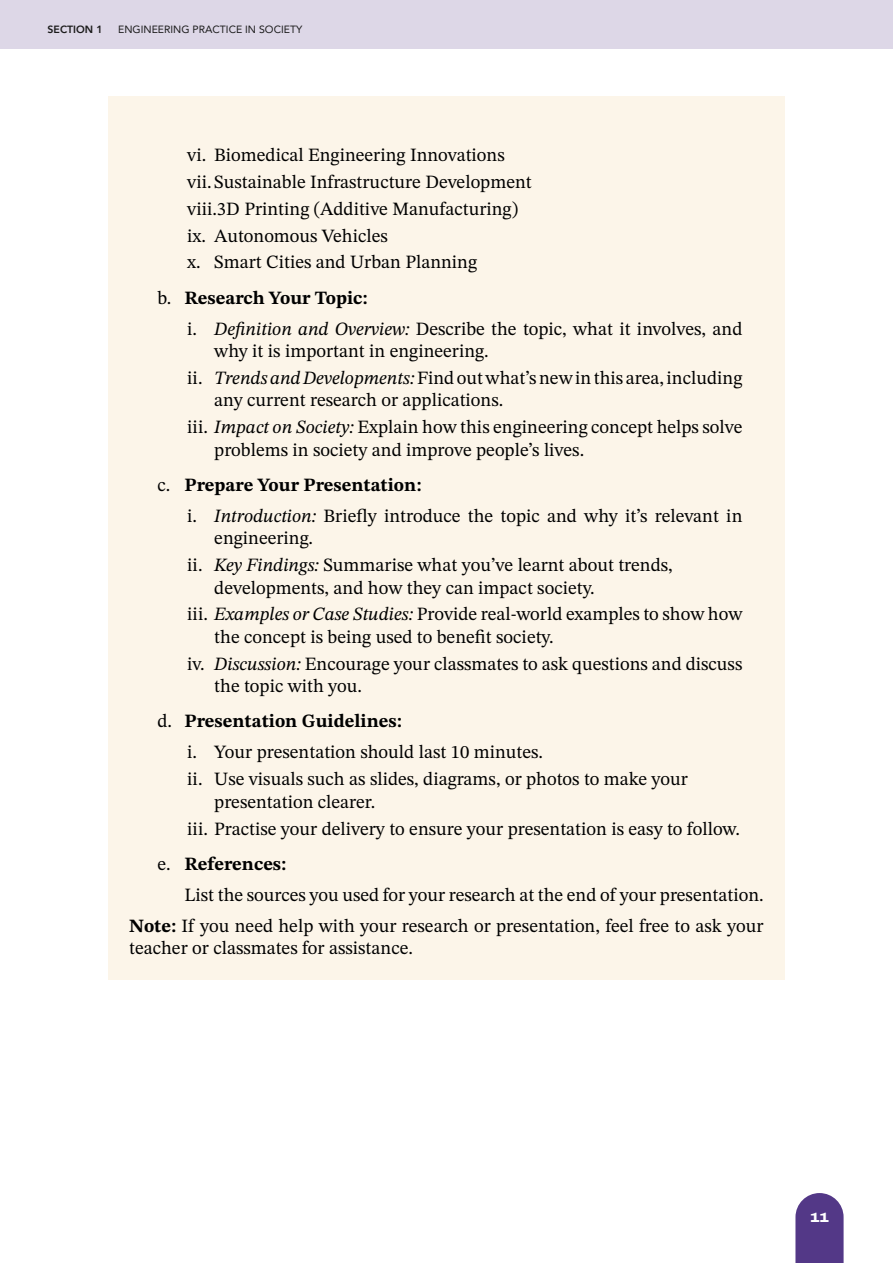
<style>
.page{position:relative;width:893px;height:1263px;background:#fff}
.page>*{position:absolute;margin:0;border:0;box-sizing:border-box;transform-origin:0 0}
.t1{font:18.75px/26.7px "STIX Two Text";color:#000}
.t2{font:800 13.5px "Archivo Expanded";color:#fff}
.t3{font:10.5px "Avenir";color:#1a1a1a}
.t4{font:800 10.5px "Avenir";color:#1a1a1a}
.s1{font-weight:700}
.s2{font-style:italic}
</style>
<div class="page">
<div style="left:0;top:0;width:893px;height:49px;background:#ddd7e7"></div>
<svg style="left:795px;top:1193px;width:49px;height:70px;background:#624a92"></svg>
<div style="left:108px;top:96px;width:677px;height:70px;background:#fcf5e9"></div>
<div style="left:108px;top:150px;width:677px;height:69px;background:#fcf5e9"></div>
<div style="left:108px;top:203px;width:677px;height:70px;background:#fcf5e9"></div>
<div style="left:108px;top:270px;width:677px;height:92px;background:#fcf5e9"></div>
<div style="left:108px;top:319px;width:677px;height:92px;background:#fcf5e9"></div>
<div style="left:108px;top:368px;width:677px;height:92px;background:#fcf5e9"></div>
<div style="left:108px;top:457px;width:677px;height:92px;background:#fcf5e9"></div>
<div style="left:108px;top:506px;width:677px;height:92px;background:#fcf5e9"></div>
<div style="left:108px;top:555px;width:677px;height:92px;background:#fcf5e9"></div>
<div style="left:108px;top:605px;width:677px;height:92px;background:#fcf5e9"></div>
<div style="left:108px;top:693px;width:677px;height:70px;background:#fcf5e9"></div>
<div style="left:108px;top:720px;width:677px;height:92px;background:#fcf5e9"></div>
<div style="left:108px;top:805px;width:677px;height:69px;background:#fcf5e9"></div>
<div style="left:108px;top:857px;width:677px;height:69px;background:#fcf5e9"></div>
<div style="left:108px;top:888px;width:677px;height:92px;background:#fcf5e9"></div>
<p class="t4" style="left:48px;top:21px;width:57px">SECTION 1</p>
<p class="t3" style="left:118px;top:21px;width:186px">ENGINEERING PRACTICE IN SOCIETY</p>
<p class="t1" style="left:187px;top:142px;width:346px">vi. Biomedical Engineering Innovations vii. Sustainable Infrastructure Development viii.3D Printing (Additive Manufacturing) ix. Autonomous Vehicles<br>x. Smart Cities and Urban Planning</p>
<p class="t1" style="left:187px;top:282px;width:557px;line-height:31px;text-indent:-30px">b. <span class="s1">Research Your Topic:<br></span>i. <span class="s2">Definition and Overview:</span> Describe the topic, what it involves, and</p>
<p class="t1" style="left:187px;top:337px;width:557px;text-indent:27px">why it is important in engineering.<br>ii. <span class="s2">Trends and Developments:</span> Find out what’s new in this area, including</p>
<p class="t1" style="left:187px;top:387px;width:557px;text-indent:27px">any current research or applications.<br>iii. <span class="s2">Impact on Society:</span> Explain how this engineering concept helps solve</p>
<p class="t1" style="left:158px;top:432px;width:428px;line-height:35.2px;text-indent:57px">problems in society and improve people’s lives. c. <span class="s1">Prepare Your Presentation:</span></p>
<p class="t1" style="left:214px;top:504px;width:530px;line-height:22.5px;text-indent:-27px">i. <span class="s2">Introduction:</span> Briefly introduce the topic and why it’s relevant in engineering.</p>
<p class="t1" style="left:214px;top:554px;width:460px;line-height:22.5px;text-indent:-27px">ii. <span class="s2">Key Findings:</span> Summarise what you’ve learnt about trends, developments, and how they can impact society.</p>
<p class="t1" style="left:214px;top:603px;width:530px;line-height:22.5px;text-indent:-27px">iii. <span class="s2">Examples or Case Studies:</span> Provide real-world examples to show how the concept is being used to benefit society.</p>
<p class="t1" style="left:214px;top:652px;width:530px;line-height:22.5px;text-indent:-27px">iv. <span class="s2">Discussion:</span> Encourage your classmates to ask questions and discuss the topic with you.</p>
<p class="t1" style="left:187px;top:706px;width:357px;line-height:31px;text-indent:-30px">d. <span class="s1">Presentation Guidelines:<br></span>i. Your presentation should last 10 minutes.</p>
<p class="t1" style="left:214px;top:768px;width:475px;line-height:22.5px;text-indent:-27px">ii. Use visuals such as slides, diagrams, or photos to make your presentation clearer.</p>
<p class="t1" style="left:158px;top:810px;width:584px;line-height:35.2px;text-indent:30px">iii. Practise your delivery to ensure your presentation is easy to follow. e. <span class="s1">References:</span></p>
<p class="t1" style="left:129px;top:879px;width:636px;line-height:31px;text-align:right">List the sources you used for your research at the end of your presentation.<br><span class="s1">Note:</span> If you need help with your research or presentation, feel free to ask your</p>
<p class="t1" style="left:129px;top:935px;width:285px">teacher or classmates for assistance.</p>
<p class="t2" style="left:810px;top:1207px;width:20px">11</p>
</div>
